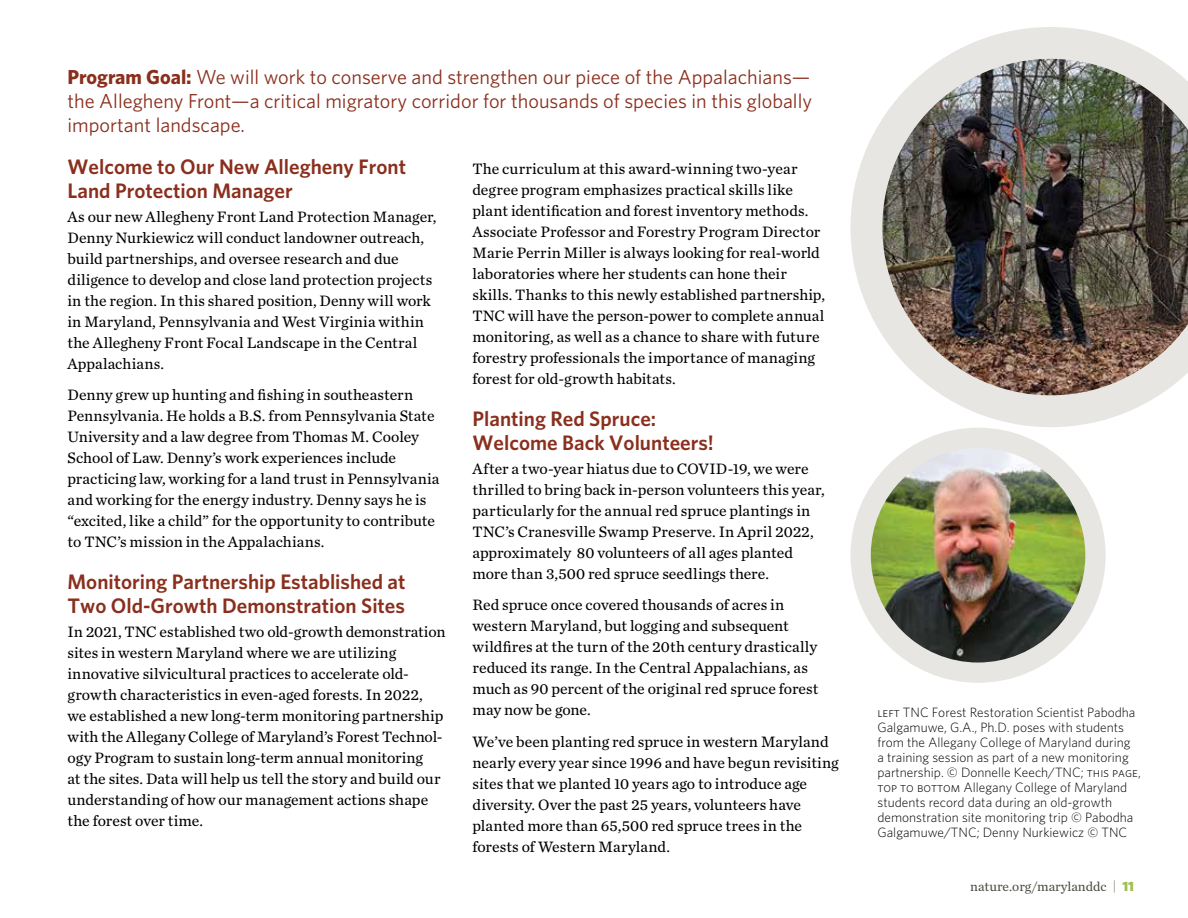
<style>
.page{position:relative;width:1188px;height:918px;background:#fff}
.page>*{position:absolute;margin:0;border:0;box-sizing:border-box;transform-origin:0 0}
.t1{font:600 21px/24px "Whitney";color:#8a2f1d}
.t2{font:20.25px/24px "Whitney";color:#8a2f1d;text-align:justify}
.t3{font:15.75px/21px "Chronicle Text G2";letter-spacing:.005em;color:#000}
.t4{font:300 13.5px/15px "Whitney";color:#000}
.t5{font:13.5px "Chronicle Text G2";color:#4d4c42}
.s1{font-weight:700}
.s2{font-family:"Whitney";color:#989482}
.s3{font-family:"Whitney";font-weight:900;color:#a0c04d}
</style>
<div class="page">
<svg style="left:851px;top:27px;width:308px;height:400px"></svg>
<img style="left:882px;top:59px;width:306px;height:336px">
<div style="left:851px;top:428px;width:255px;height:255px;background:#e8e6e2;border-radius:50%"></div>
<img style="left:871px;top:448px;width:214px;height:215px;border-radius:107px">
<p class="t2" style="left:68px;top:64px;width:746px"><span class="s1">Program Goal:</span> We will work to conserve and strengthen our piece of the Appalachians— the Allegheny Front—a critical migratory corridor for thousands of species in this globally important landscape.</p>
<h1 class="t1" style="left:68px;top:154px;width:340px">Welcome to Our New Allegheny Front<br>Land Protection Manager</h1>
<p class="t3" style="left:68px;top:205px;width:370px">As our new Allegheny Front Land Protection Manager, Denny Nurkiewicz will conduct landowner outreach, build partnerships, and oversee research and due diligence to develop and close land protection projects in the region. In this shared position, Denny will work in Maryland, Pennsylvania and West Virginia within the Allegheny Front Focal Landscape in the Central Appalachians.</p>
<p class="t3" style="left:68px;top:384px;width:373px">Denny grew up hunting and fishing in southeastern Pennsylvania. He holds a B.S. from Pennsylvania State University and a law degree from Thomas M. Cooley School of Law. Denny’s work experiences include practicing law, working for a land trust in Pennsylvania and working for the energy industry. Denny says he is “excited, like a child” for the opportunity to contribute to TNC’s mission in the Appalachians.</p>
<h1 class="t1" style="left:68px;top:569px;width:340px">Monitoring Partnership Established at<br>Two Old-Growth Demonstration Sites</h1>
<p class="t3" style="left:68px;top:621px;width:380px">In 2021, TNC established two old-growth demonstration sites in western Maryland where we are utilizing innovative silvicultural practices to accelerate old&shy;growth characteristics in even-aged forests. In 2022, we established a new long-term monitoring partnership with the Allegany College of Maryland’s Forest Technol&shy;ogy Program to sustain long-term annual monitoring<br>at the sites. Data will help us tell the story and build our understanding of how our management actions shape the forest over time.</p>
<p class="t3" style="left:472px;top:157px;width:354px">The curriculum at this award-winning two-year degree program emphasizes practical skills like plant identification and forest inventory methods.<br>Associate Professor and Forestry Program Director Marie Perrin Miller is always looking for real-world laboratories where her students can hone their skills. Thanks to this newly established partnership, TNC will have the person-power to complete annual monitoring, as well as a chance to share with future forestry professionals the importance of managing forest for old-growth habitats.</p>
<h1 class="t1" style="left:472px;top:406px;width:243px">Planting Red Spruce:<br>Welcome Back Volunteers!</h1>
<p class="t3" style="left:472px;top:457px;width:354px">After a two-year hiatus due to COVID-19, we were thrilled to bring back in-person volunteers this year, particularly for the annual red spruce plantings in TNC’s Cranesville Swamp Preserve. In April 2022, approximately 80 volunteers of all ages planted more than 3,500 red spruce seedlings there.</p>
<p class="t3" style="left:472px;top:594px;width:348px">Red spruce once covered thousands of acres in western Maryland, but logging and subsequent wildfires at the turn of the 20th century drastically reduced its range. In the Central Appalachians, as much as 90 percent of the original red spruce forest may now be gone.</p>
<p class="t3" style="left:472px;top:730px;width:368px">We’ve been planting red spruce in western Maryland nearly every year since 1996 and have begun revisiting sites that we planted 10 years ago to introduce age diversity. Over the past 25 years, volunteers have planted more than 65,500 red spruce trees in the forests of Western Maryland.</p>
<p class="t4" style="left:878px;top:704px;width:265px">left TNC Forest Restoration Scientist Pabodha Galgamuwe, G.A., Ph.D. poses with students from the Allegany College of Maryland during<br>a training session as part of a new monitoring partnership. © Donnelle Keech/TNC; this page, top to bottom Allegany College of Maryland students record data during an old-growth demonstration site monitoring trip © Pabodha Galgamuwe/TNC; Denny Nurkiewicz © TNC</p>
<p class="t5" style="left:970px;top:876px;width:165px">nature.org/marylanddc <span class="s2">|</span> <span class="s3">11</span></p>
</div>
